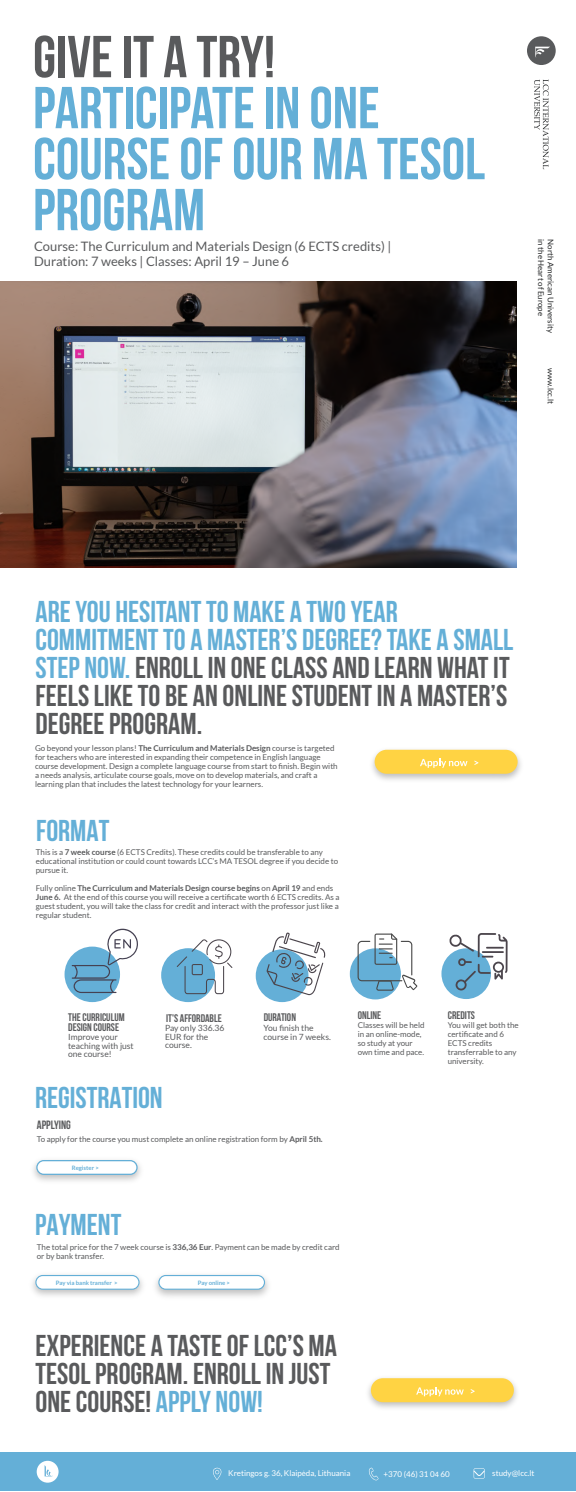
<style>
.page{position:relative;width:576px;height:1492px;background:#fff}
.page>*{position:absolute;margin:0;border:0;box-sizing:border-box;transform-origin:0 0}
.t1{font:700 59px/51px "Bebas Neue";color:#64afd7}
.t2{font:700 59px "Bebas Neue";color:#595a5c}
.t3{font:700 30px/28px "Bebas Neue";color:#595a5c}
.t4{font:700 30px "Bebas Neue";color:#64afd7}
.t5{font:13px "Lato";color:#595a5c}
.t6{font:700 12px "Bebas Neue";color:#595a5c}
.t7{font:700 11px/10px "Bebas Neue";color:#595a5c}
.t8{font:8.5px/8.5px "Lato";color:#595a5c}
.t9{font:8px/9px "Lato";color:#595a5c}
.t10{font:8px "Lato";color:#fff}
.t11{font:7.9px/9.5px "Lato";color:#232526}
.t12{font:700 6px "Lato";color:#64afd7}
.s1{color:#64afd7}
.s2{font-weight:700}
.s3{font-family:"Myriad Pro"}
</style>
<div class="page">
<img style="left:0;top:281px;width:516px;height:286px">
<div style="left:0;top:1452px;width:576px;height:38px;background:#64afd7"></div>
<svg style="left:527px;top:36px;width:29px;height:29px"></svg>
<svg style="left:534px;top:79px;width:15px;height:90px"></svg>
<svg style="left:473px;top:1468px;width:12px;height:10px"></svg>
<svg style="left:213px;top:1467px;width:8px;height:13px"></svg>
<svg style="left:369px;top:1467px;width:10px;height:13px"></svg>
<svg style="left:37px;top:1460px;width:22px;height:22px"></svg>
<img style="left:33px;top:1161px;width:108px;height:20px">
<div style="left:37px;top:1160px;width:100px;height:14px;background:#fff;border-radius:7px"></div>
<div style="left:36px;top:1160px;width:102px;height:15px;border:1px solid #64afd7;border-radius:7px"></div>
<img style="left:32px;top:1276px;width:236px;height:21px">
<div style="left:36px;top:1275px;width:103px;height:14px;background:#fff;border-radius:7px"></div>
<div style="left:35px;top:1274px;width:105px;height:15px;border:1px solid #64afd7;border-radius:7px"></div>
<img style="left:368px;top:1378px;width:149px;height:30px">
<div style="left:371px;top:1378px;width:143px;height:24px;background:#ffd343;border-radius:12px"></div>
<svg style="left:416px;top:1387px;width:48px;height:9px"></svg>
<svg style="left:471px;top:1389px;width:4px;height:4px"></svg>
<img style="left:372px;top:751px;width:149px;height:29px">
<div style="left:375px;top:749px;width:143px;height:24px;background:#ffd343;border-radius:12px"></div>
<svg style="left:420px;top:758px;width:48px;height:10px"></svg>
<svg style="left:474px;top:760px;width:4px;height:5px"></svg>
<div style="left:159px;top:1275px;width:105px;height:14px;background:#fff;border-radius:7px"></div>
<div style="left:158px;top:1274px;width:107px;height:15px;border:1px solid #64afd7;border-radius:7px"></div>
<div style="left:161px;top:948px;width:54px;height:54px;background:#64afd7;border-radius:50%"></div>
<svg style="left:177px;top:939px;width:55px;height:55px"></svg>
<div style="left:65px;top:946px;width:55px;height:56px;background:#64afd7;border-radius:50%"></div>
<svg style="left:72px;top:928px;width:66px;height:65px"></svg>
<div style="left:256px;top:949px;width:52px;height:53px;background:#64afd7;border-radius:50%"></div>
<svg style="left:267px;top:932px;width:59px;height:63px"></svg>
<div style="left:350px;top:948px;width:51px;height:51px;background:#64afd7;border-radius:50%"></div>
<svg style="left:358px;top:933px;width:59px;height:57px"></svg>
<div style="left:441px;top:948px;width:50px;height:51px;background:#64afd7;border-radius:50%"></div>
<svg style="left:449px;top:933px;width:59px;height:57px"></svg>
<h1 class="t2" style="left:33px;top:24px;width:244px">GIVE IT A TRY!</h1>
<h1 class="t1" style="left:33px;top:82px;width:453px">PARTICIPATE IN ONE<br>COURSE OF OUR MA TESOL<br>PROGRAM</h1>
<h3 class="t5" style="left:34px;top:254px;width:257px">Duration: 7 weeks | Classes: April 19 – June 6</h3>
<h3 class="t5" style="left:34px;top:239px;width:359px">Course: The Curriculum and Materials Design (6 ECTS credits) |</h3>
<p class="t11" style="left:556px;top:239px;width:95px;rotate:90deg">North American University in the Heart of Europe</p>
<p class="t11" style="left:556px;top:368px;width:37px;rotate:90deg">www.lcc.lt</p>
<h2 class="t3" style="left:35px;top:597px;width:479px"><span class="s1">ARE YOU HESITANT TO MAKE A TWO YEAR COMMITMENT TO A MASTER’S DEGREE? TAKE A SMALL STEP NOW.</span> ENROLL IN ONE CLASS AND LEARN WHAT IT FEELS LIKE TO BE AN ONLINE STUDENT IN A MASTER’S DEGREE PROGRAM.</h2>
<p class="t9" style="left:35px;top:743px;width:304px">Go beyond your lesson plans! <span class="s2">The Curriculum and Materials Design</span> course is targeted for teachers who are interested in expanding their competence in English language course development. Design a complete language course from start to finish. Begin with a needs analysis, articulate course goals, move on to develop materials, and craft a learning plan that includes the latest technology for your learners.</p>
<h2 class="t4" style="left:36px;top:814px;width:75px">FORMAT</h2>
<p class="t9" style="left:36px;top:848px;width:304px">This is a <span class="s2">7 week course</span> (6 ECTS Credits). These credits could be transferable to any educational institution or could count towards LCC’s MA TESOL degree if you decide to pursue it.</p>
<p class="t9" style="left:36px;top:884px;width:305px">Fully online <span class="s2">The Curriculum and Materials Design course begins</span> on <span class="s2">April 19</span> and ends <span class="s2">June 6.</span> At the end of this course you will receive a certificate worth 6 ECTS credits. As a guest student, you will take the class for credit and interact with the professor just like a regular student.</p>
<h3 class="t7" style="left:68px;top:1012px;width:58px">THE CURRICULUM<br>DESIGN COURSE</h3>
<p class="t8" style="left:68px;top:1033px;width:67px">Improve your teaching with just one course!</p>
<h3 class="t7" style="left:166px;top:1012px;width:57px">IT'S AFFORDABLE</h3>
<p class="t8" style="left:165px;top:1024px;width:61px">Pay only 336.36<br>EUR for the course.</p>
<h3 class="t7" style="left:264px;top:1012px;width:34px">DURATION</h3>
<p class="t8" style="left:264px;top:1024px;width:69px">You finish the course in 7 weeks.</p>
<h2 class="t4" style="left:35px;top:1081px;width:129px">REGISTRATION</h2>
<p class="t9" style="left:37px;top:1134px;width:287px">To apply for the course you must complete an online registration form by <span class="s2">April 5th.</span></p>
<h3 class="t6" style="left:37px;top:1118px;width:36px">APPLYING</h3>
<p class="t12" style="left:72px;top:1164px;width:29px">Register &gt;</p>
<h2 class="t4" style="left:35px;top:1208px;width:88px">PAYMENT</h2>
<p class="t9" style="left:37px;top:1242px;width:304px">The total price for the 7 week course is <span class="s2">336,36 Eur</span>. Payment can be made by credit card or by bank transfer.</p>
<p class="t12" style="left:198px;top:1279px;width:34px">Pay online &gt;</p>
<p class="t12" style="left:56px;top:1279px;width:63px">Pay via bank transfer &gt;</p>
<h3 class="t7" style="left:358px;top:1009px;width:25px">ONLINE</h3>
<p class="t9" style="left:358px;top:1021px;width:68px">Classes will be held in an online-mode, so study at your own time and pace.</p>
<h2 class="t3" style="left:36px;top:1331px;width:303px">EXPERIENCE A TASTE OF LCC’S MA<br>TESOL PROGRAM. ENROLL IN JUST<br>ONE COURSE! <span class="s1">APPLY NOW!</span></h2>
<h3 class="t7" style="left:448px;top:1009px;width:29px">CREDITS</h3>
<p class="t9" style="left:448px;top:1021px;width:72px">You will get both the certificate and 6<br>ECTS credits transferrable to any university.</p>
<p class="t10" style="left:228px;top:1468px;width:124px">Kretingos g. 36, Klaip<span class="s3">ė</span>da, Lithuania</p>
<p class="t10" style="left:384px;top:1469px;width:68px">+370 (46) 31 0<span class="s3">4</span> 60</p>
<p class="t10" style="left:492px;top:1468px;width:44px">study@lcc.lt</p>
</div>
